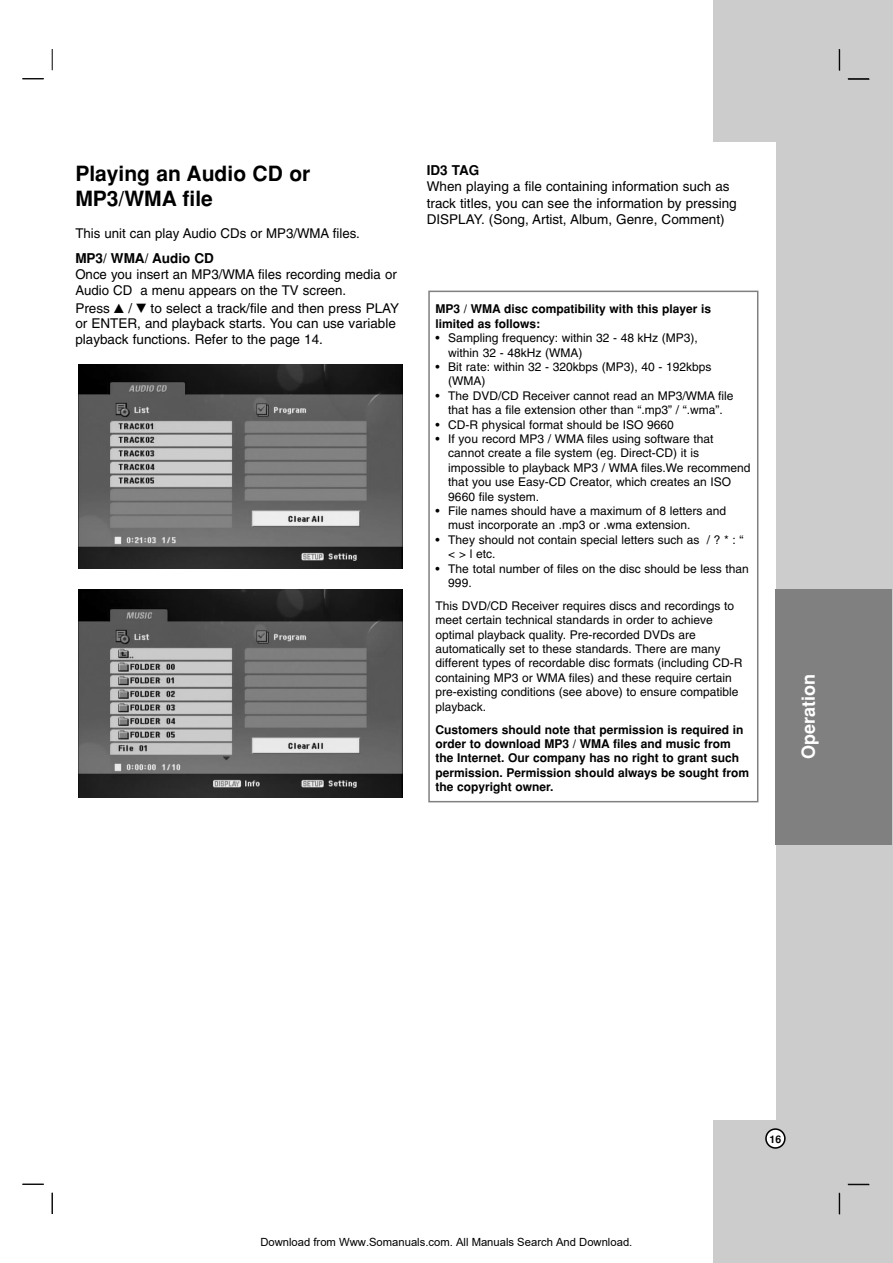
<style>
.page{position:relative;width:893px;height:1263px;background:#fff}
.page>*{position:absolute;margin:0;border:0;box-sizing:border-box;transform-origin:0 0}
.t1{font:700 21px/25.2px "Helvetica";color:#000}
.t2{font:700 18px "Helvetica";color:#fff}
.t3{font:13.5px/16.2px "Helvetica";color:#000}
.t4{font:700 13.5px "Helvetica";color:#000}
.t5{font:12px/14.4px "Helvetica";color:#000}
.t6{font:700 12px/14.4px "Helvetica";color:#000}
.t7{font:11.25px "Arial";color:#000}
.t8{font:700 10.5px "Helvetica";color:#000}
.s1{font-family:"Sony PS Common"}
</style>
<div class="page">
<svg style="left:52px;top:49px;width:1px;height:21px"></svg>
<div style="left:713px;top:0;width:179px;height:1263px;background:#ccc"></div>
<div style="left:638px;top:143px;width:137px;height:977px;background:#fff"></div>
<svg style="left:765px;top:1128px;width:20px;height:21px"></svg>
<div style="left:775px;top:589px;width:117px;height:255px;background:#808080"></div>
<svg style="left:52px;top:1193px;width:1px;height:21px"></svg>
<svg style="left:22px;top:78px;width:22px;height:1px"></svg>
<svg style="left:22px;top:1184px;width:22px;height:1px"></svg>
<svg style="left:838px;top:49px;width:2px;height:22px"></svg>
<svg style="left:838px;top:1193px;width:2px;height:21px"></svg>
<svg style="left:847px;top:78px;width:22px;height:2px"></svg>
<svg style="left:847px;top:1184px;width:22px;height:1px"></svg>
<div style="left:428px;top:291px;width:330px;height:511px;border:2px solid #808080"></div>
<img style="left:78px;top:364px;width:324px;height:204px">
<img style="left:78px;top:590px;width:324px;height:207px">
<h1 class="t1" style="left:75px;top:163px;width:236px">Playing an Audio CD or<br>MP3/WMA file</h1>
<p class="t3" style="left:75px;top:227px;width:286px">This unit can play Audio CDs or MP3/WMA files.</p>
<p class="t4" style="left:75px;top:253px;width:140px">MP3/ WMA/ Audio CD</p>
<p class="t3" style="left:75px;top:267px;width:325px;line-height:16.6px">Once you insert an MP3/WMA files recording media or<br>Audio CD a menu appears on the TV screen.<br>Press <span class="s1">v</span> / <span class="s1">V</span> to select a track/file and then press PLAY</p>
<p class="t3" style="left:75px;top:316px;width:322px">or ENTER, and playback starts. You can use variable playback functions. Refer to the page 14.</p>
<p class="t4" style="left:427px;top:165px;width:54px">ID3 TAG</p>
<p class="t3" style="left:427px;top:180px;width:311px">When playing a file containing information such as track titles, you can see the information by pressing<br>DISPLAY. (Song, Artist, Album, Genre, Comment)</p>
<p class="t6" style="left:435px;top:303px;width:277px">MP3 / WMA disc compatibility with this player is limited as follows:</p>
<p class="t5" style="left:448px;top:332px;width:251px;text-indent:-13px">• Sampling frequency: within 32 - 48 kHz (MP3), within 32 - 48kHz (WMA)</p>
<p class="t5" style="left:448px;top:361px;width:265px;text-indent:-13px">• Bit rate: within 32 - 320kbps (MP3), 40 - 192kbps (WMA)</p>
<p class="t5" style="left:435px;top:390px;width:299px;text-align:center">• The DVD/CD Receiver cannot read an MP3/WMA file that has a file extension other than “.mp3” / “.wma”.</p>
<p class="t5" style="left:435px;top:418px;width:240px">• CD-R physical format should be ISO 9660</p>
<p class="t5" style="left:448px;top:433px;width:304px;text-indent:-13px">• If you record MP3 / WMA files using software that cannot create a file system (eg. Direct-CD) it is impossible to playback MP3 / WMA files.We recommend that you use Easy-CD Creator, which creates an ISO 9660 file system.</p>
<p class="t5" style="left:448px;top:505px;width:279px;text-indent:-13px">• File names should have a maximum of 8 letters and must incorporate an .mp3 or .wma extension.</p>
<p class="t5" style="left:448px;top:534px;width:297px;text-indent:-13px">• They should not contain special letters such as / ? * : “ &lt; &gt; l etc.</p>
<p class="t5" style="left:448px;top:562px;width:302px;text-indent:-13px">• The total number of files on the disc should be less than<br>999.</p>
<p class="t5" style="left:435px;top:600px;width:308px">This DVD/CD Receiver requires discs and recordings to meet certain technical standards in order to achieve optimal playback quality. Pre-recorded DVDs are automatically set to these standards. There are many different types of recordable disc formats (including CD-R containing MP3 or WMA files) and these require certain pre-existing conditions (see above) to ensure compatible playback.</p>
<p class="t6" style="left:435px;top:723px;width:315px">Customers should note that permission is required in order to download MP3 / WMA files and music from the Internet. Our company has no right to grant such permission. Permission should always be sought from the copyright owner.</p>
<h2 class="t2" style="left:801px;top:759px;width:86px;rotate:-90deg">Operation</h2>
<p class="t7" style="left:260px;top:1235px;width:373px">Download from Www.Somanuals.com. All Manuals Search And Download.</p>
<p class="t8" style="left:769px;top:1135px;width:13px">16</p>
</div>
